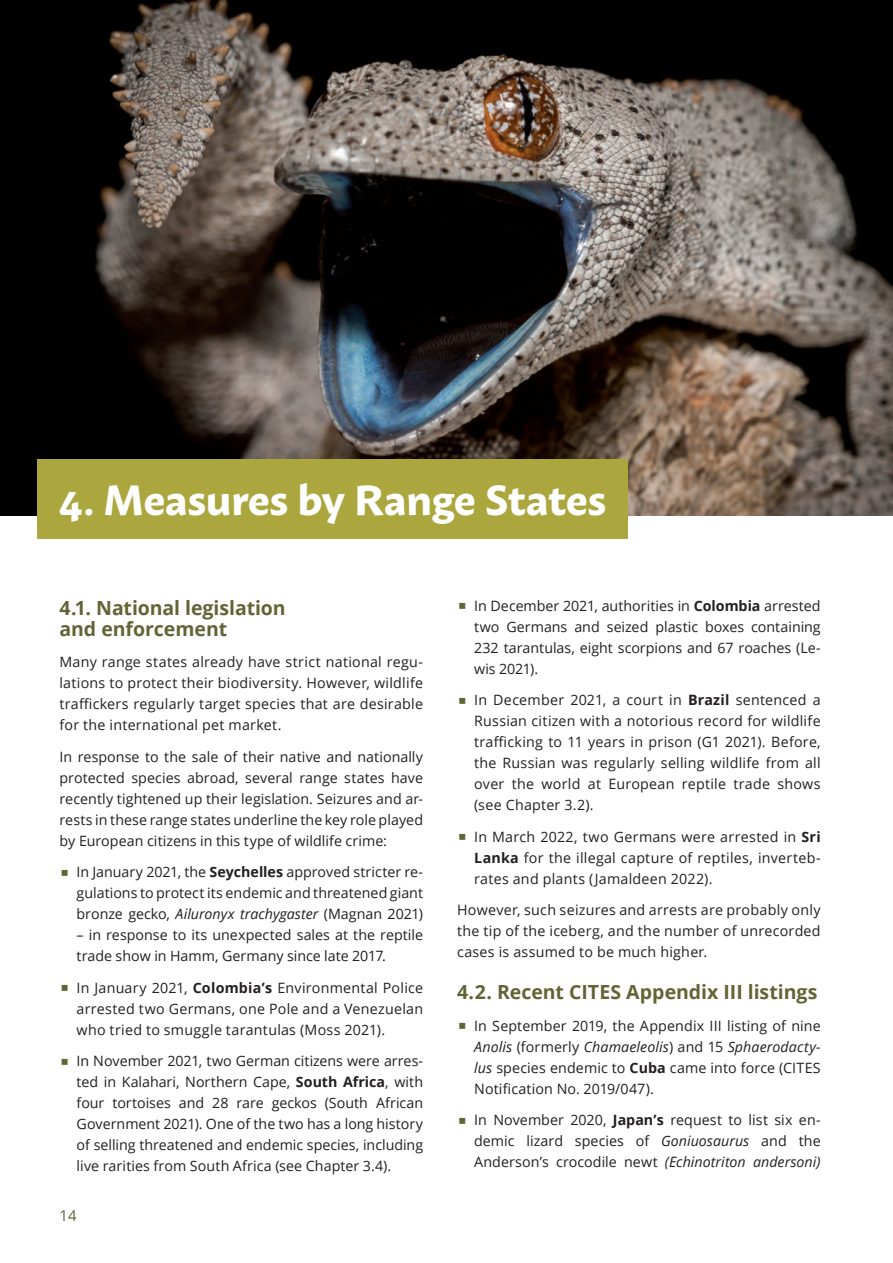
<style>
.page{position:relative;width:893px;height:1263px;background:#fff}
.page>*{position:absolute;margin:0;border:0;box-sizing:border-box;transform-origin:0 0}
.t1{font:700 42px "Macho";letter-spacing:-.01em;color:#fff}
.t2{font:700 19.5px/21px "Open Sans";letter-spacing:-.005em;color:#636436}
.t3{font:15px "Open Sans";color:#636436}
.t4{font:14.25px/21px "Open Sans";letter-spacing:.01em;color:#231f20;text-align:justify}
.s1{font-weight:700}
.s2{font-style:italic}
</style>
<div class="page">
<img style="left:0;top:0;width:893px;height:515px">
<div style="left:38px;top:459px;width:590px;height:79px;background:#aba63d"></div>
<h1 class="t1" style="left:59px;top:462px;width:549px">4. Measures by Range States</h1>
<h2 class="t2" style="left:60px;top:596px;width:228px">4.1. National legislation and enforcement</h2>
<p class="t4" style="left:59px;top:651px;width:365px">Many range states already have strict national regu&shy;lations to protect their biodiversity. However, wildlife traffickers regularly target species that are desirable for the international pet market.</p>
<p class="t4" style="left:59px;top:745px;width:365px">In response to the sale of their native and nationally protected species abroad, several range states have recently tightened up their legislation. Seizures and ar&shy;rests in these range states underline the key role played by European citizens in this type of wildlife crime:</p>
<p class="t4" style="left:77px;top:861px;width:348px">In January 2021, the <span class="s1">Seychelles</span> approved stricter re&shy;gulations to protect its endemic and threatened giant bronze gecko, <span class="s2">Ailuronyx trachygaster</span> (Magnan 2021)</p>
<p class="t4" style="left:77px;top:924px;width:348px">– in response to its unexpected sales at the reptile trade show in Hamm, Germany since late 2017.</p>
<p class="t4" style="left:77px;top:976px;width:348px">In January 2021, <span class="s1">Colombia’s</span> Environmental Police arrested two Germans, one Pole and a Venezuelan who tried to smuggle tarantulas (Moss 2021).</p>
<p class="t4" style="left:77px;top:1050px;width:348px">In November 2021, two German citizens were arres&shy;ted in Kalahari, Northern Cape, <span class="s1">South Africa</span>, with four tortoises and 28 rare geckos (South African Government 2021). One of the two has a long history of selling threatened and endemic species, including live rarities from South Africa (see Chapter 3.4).</p>
<p class="t3" style="left:60px;top:1206px;width:19px">14</p>
<p class="t4" style="left:474px;top:594px;width:348px">In December 2021, authorities in <span class="s1">Colombia</span> arrested two Germans and seized plastic boxes containing 232 tarantulas, eight scorpions and 67 roaches (Le&shy;wis 2021).</p>
<p class="t4" style="left:474px;top:689px;width:348px">In December 2021, a court in <span class="s1">Brazil</span> sentenced a Russian citizen with a notorious record for wildlife trafficking to 11 years in prison (G1 2021). Before, the Russian was regularly selling wildlife from all over the world at European reptile trade shows (see Chapter 3.2).</p>
<p class="t4" style="left:474px;top:825px;width:348px">In March 2022, two Germans were arrested in <span class="s1">Sri Lanka</span> for the illegal capture of reptiles, inverteb&shy;rates and plants (Jamaldeen 2022).</p>
<p class="t4" style="left:457px;top:899px;width:365px">However, such seizures and arrests are probably only the tip of the iceberg, and the number of unrecorded cases is assumed to be much higher.</p>
<h2 class="t2" style="left:457px;top:981px;width:362px">4.2. Recent CITES Appendix III listings</h2>
<p class="t4" style="left:474px;top:1014px;width:348px">In September 2019, the Appendix III listing of nine <span class="s2">Anolis</span> (formerly <span class="s2">Chamaeleolis</span>) and 15 <span class="s2">Sphaerodacty&shy;lus</span> species endemic to <span class="s1">Cuba</span> came into force (CITES Notification No. 2019/047).</p>
<p class="t4" style="left:474px;top:1109px;width:348px">In November 2020, <span class="s1">Japan’s</span> request to list six en&shy;demic lizard species of <span class="s2">Goniuosaurus</span> and the Anderson’s crocodile newt <span class="s2">(Echinotriton andersoni)</span></p>
</div>
